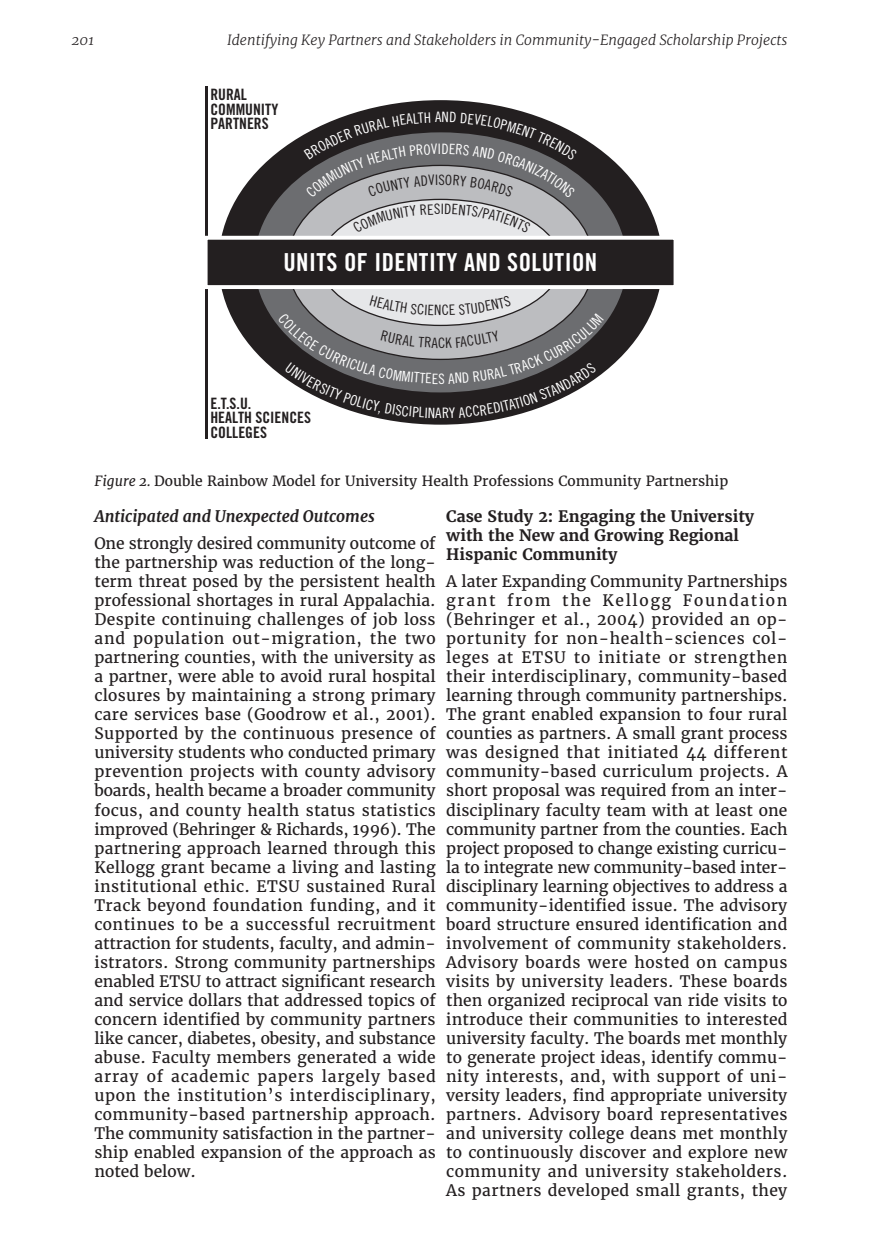
<style>
.page{position:relative;width:882px;height:1260px;background:#fff}
.page>*{position:absolute;margin:0;border:0;box-sizing:border-box;transform-origin:0 0}
.t1{font:24.85px "Trade Gothic LT Std Bd Cn 20";letter-spacing:.02em;color:#fff}
.Paragraphs-Story-2Co{font:15.75px/19.1px "Merriweather";letter-spacing:.01em;color:#231f20;text-align:justify}
.Level_2_Header-2Colu{font:700 15.75px/19.1px "Merriweather";color:#231f20}
.t2{font:15.75px/14.3px "Trade Gothic LT Std Bd Cn 20";color:#231f20}
.Level_3_Header-2Colu{font:italic 700 15.75px "Merriweather";color:#231f20}
.t3{font:14.35px "Trade Gothic LT Std Cn 18";color:#231f20}
.t4{font:italic 300 14px "Merriweather";color:#231f20}
.Figure_Caption{font:14px "Merriweather";color:#231f20}
.s1{font-style:italic}
</style>
<div class="page">
<hr style="left:205px;top:87px;width:2px;height:352px;background:#231f20">
<div style="left:219px;top:100px;width:443px;height:325px;background:#231f20;border-radius:50%"></div>
<div style="left:254px;top:132px;width:373px;height:260px;background:#6c6d70;border-radius:50%"></div>
<div style="left:288px;top:165px;width:306px;height:194px;background:#bcbdc0;border-radius:50%"></div>
<div style="left:320px;top:199px;width:241px;height:126px;background:#e6e7e9;border-radius:50%"></div>
<div style="left:204px;top:236px;width:473px;height:53px;background:#231f20;border:4px solid #fff"></div>
<svg style="left:304px;top:112px;width:274px;height:86px"></svg>
<svg style="left:352px;top:204px;width:179px;height:18px"></svg>
<svg style="left:278px;top:296px;width:326px;height:122px"></svg>
<p class="t4" style="left:71px;top:32px;width:25px">201</p>
<p class="t4" style="left:227px;top:32px;width:562px">Identifying Key Partners and Stakeholders in Community-Engaged Scholarship Projects</p>
<p class="t2" style="left:210px;top:87px;width:69px">RURAL<br>COMMUNITY<br>PARTNERS</p>
<p class="t3" style="left:438px;top:171px;width:8px">S</p>
<p class="t3" style="left:441px;top:201px;width:5px">I</p>
<p class="t1" style="left:283px;top:247px;width:315px">UNITS OF IDENTITY AND SOLUTION</p>
<p class="t2" style="left:210px;top:396px;width:102px">E.T.S.U.<br>HEALTH SCIENCES<br>COLLEGES</p>
<p class="Figure_Caption" style="left:94px;top:472px;width:635px"><span class="s1">Figure 2.</span> Double Rainbow Model for University Health Professions Community Partnership</p>
<p class="Level_3_Header-2Colu" style="left:94px;top:507px;width:282px">Anticipated and Unexpected Outcomes</p>
<p class="Paragraphs-Story-2Co" style="left:94px;top:534px;width:343px">One strongly desired community outcome of the partnership was reduction of the long&shy;term threat posed by the persistent health professional shortages in rural Appalachia.<br>Despite continuing challenges of job loss and population out-migration, the two partnering counties, with the university as a partner, were able to avoid rural hospital closures by maintaining a strong primary care services base (Goodrow et al., 2001).<br>Supported by the continuous presence of university students who conducted primary prevention projects with county advisory boards, health became a broader community focus, and county health status statistics improved (Behringer &amp; Richards, 1996). The partnering approach learned through this Kellogg grant became a living and lasting institutional ethic. ETSU sustained Rural Track beyond foundation funding, and it continues to be a successful recruitment attraction for students, faculty, and admin&shy;istrators. Strong community partnerships enabled ETSU to attract significant research and service dollars that addressed topics of concern identified by community partners like cancer, diabetes, obesity, and substance abuse. Faculty members generated a wide array of academic papers largely based upon the institution’s interdisciplinary, community-based partnership approach.<br>The community satisfaction in the partner&shy;ship enabled expansion of the approach as noted below.</p>
<p class="Level_2_Header-2Colu" style="left:446px;top:507px;width:310px">Case Study 2: Engaging the University with the New and Growing Regional<br>Hispanic Community</p>
<p class="Paragraphs-Story-2Co" style="left:446px;top:572px;width:343px">A later Expanding Community Partnerships grant from the Kellogg Foundation (Behringer et al., 2004) provided an op&shy;portunity for non-health-sciences col&shy;leges at ETSU to initiate or strengthen their interdisciplinary, community-based learning through community partnerships.<br>The grant enabled expansion to four rural counties as partners. A small grant process was designed that initiated 44 different community-based curriculum projects. A short proposal was required from an inter&shy;disciplinary faculty team with at least one community partner from the counties. Each project proposed to change existing curricu&shy;la to integrate new community-based inter&shy;disciplinary learning objectives to address a community-identified issue. The advisory board structure ensured identification and involvement of community stakeholders.<br>Advisory boards were hosted on campus visits by university leaders. These boards then organized reciprocal van ride visits to introduce their communities to interested university faculty. The boards met monthly to generate project ideas, identify commu&shy;nity interests, and, with support of uni&shy;versity leaders, find appropriate university partners. Advisory board representatives and university college deans met monthly to continuously discover and explore new community and university stakeholders.<br>As partners developed small grants, they</p>
</div>
